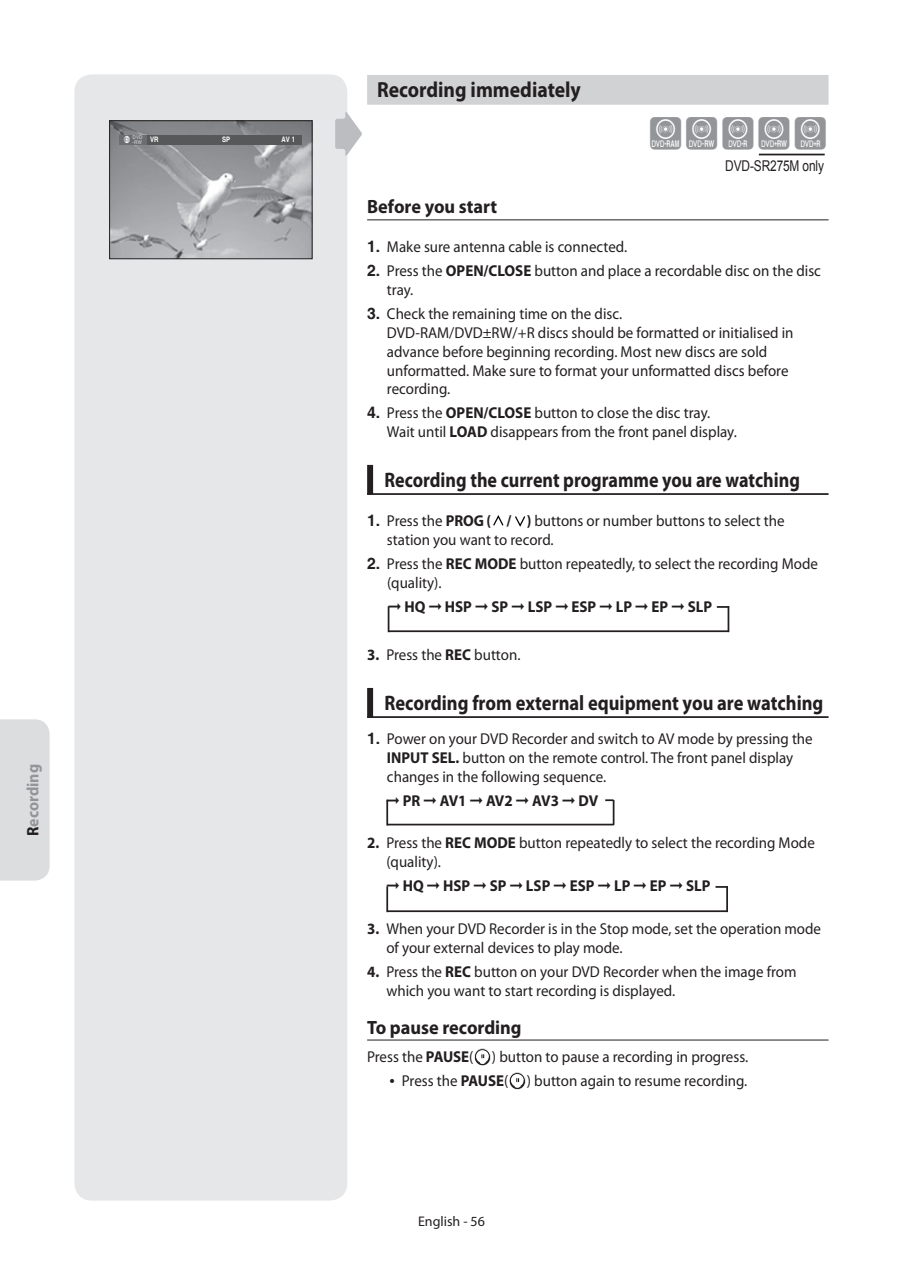
<style>
.page{position:relative;width:903px;height:1275px;background:#fff}
.page>*{position:absolute;margin:0;border:0;box-sizing:border-box;transform-origin:0 0}
.t1{font:700 21.88px "Myriad Pro";color:#231f20;scale:.9 1}
.t2{font:700 21px "Myriad Pro";color:#231f20;scale:.88 1}
.t3{font:700 21px "Myriad Pro";color:#231f20;scale:.86 1}
.t4{font:700 19.25px "Myriad Pro";color:#231f20;scale:.95 1}
.t5{font:19.25px "Myriad Pro";color:#231f20}
.t6{font:700 16.62px "Myriad Pro";color:#939598;scale:.95 1}
.t7{font:15.75px/18.9px "Myriad Pro";color:#231f20;scale:.95 1}
.t8{font:700 15.75px "Myriad Pro";color:#231f20;scale:.95 1}
.t9{font:14.88px "Arial";letter-spacing:-.01em;color:#231f20;scale:.8 1}
.t10{font:14px "Myriad Pro";color:#231f20}
.t11{font:700 7.52px "Helvetica";color:#fff;scale:.8 1}
.t12{font:700 5.25px/4.4px "Helvetica";color:#bcbdc0;scale:.9 1}
.s1{color:#231f20}
.s2{font-family:"Helvetica";font-weight:700}
.s3{font-weight:700}
</style>
<div class="page">
<div style="left:0;top:719px;width:50px;height:162px;background:#dcdddf"></div>
<div style="left:74px;top:74px;width:273px;height:1126px;background:#e6e7e9;border-radius:17px"></div>
<div style="left:367px;top:75px;width:461px;height:30px;background:#d1d2d4"></div>
<hr style="left:367px;top:219px;width:461px;height:1px;background:#231f20">
<div style="left:367px;top:465px;width:6px;height:30px;background:#231f20"></div>
<hr style="left:367px;top:493px;width:461px;height:2px;background:#231f20">
<div style="left:367px;top:688px;width:6px;height:30px;background:#231f20"></div>
<hr style="left:367px;top:716px;width:461px;height:2px;background:#231f20">
<hr style="left:367px;top:1040px;width:461px;height:1px;background:#231f20">
<svg style="left:493px;top:515px;width:11px;height:11px"></svg>
<svg style="left:515px;top:516px;width:10px;height:11px"></svg>
<svg style="left:474px;top:1048px;width:17px;height:17px"></svg>
<svg style="left:475px;top:1049px;width:15px;height:16px"></svg>
<svg style="left:509px;top:1072px;width:17px;height:17px"></svg>
<svg style="left:510px;top:1073px;width:14px;height:16px"></svg>
<svg style="left:335px;top:112px;width:27px;height:44px"></svg>
<svg style="left:717px;top:606px;width:10px;height:2px"></svg>
<hr style="left:388px;top:630px;width:341px;height:2px;background:#231f20">
<svg style="left:388px;top:606px;width:1px;height:24px"></svg>
<hr style="left:727px;top:606px;width:2px;height:26px;background:#231f20">
<hr style="left:387px;top:824px;width:227px;height:1px;background:#231f20">
<hr style="left:386px;top:800px;width:2px;height:25px;background:#231f20">
<svg style="left:605px;top:799px;width:9px;height:25px"></svg>
<svg style="left:715px;top:886px;width:11px;height:2px"></svg>
<hr style="left:387px;top:910px;width:341px;height:2px;background:#231f20">
<hr style="left:386px;top:886px;width:2px;height:26px;background:#231f20">
<hr style="left:726px;top:886px;width:2px;height:26px;background:#231f20">
<hr style="left:759px;top:154px;width:66px;height:1px;background:#231f20">
<img style="left:111px;top:122px;width:200px;height:135px">
<div style="left:109px;top:120px;width:204px;height:139px;border:1px solid #231f20"></div>
<div style="left:120px;top:135px;width:182px;height:9px;background:#57585a"></div>
<div style="left:120px;top:135px;width:27px;height:9px;background:#6c6d70"></div>
<svg style="left:123px;top:136px;width:7px;height:7px"></svg>
<p class="t6" style="left:26px;top:836px;width:77px;rotate:-90deg"><span class="s1">R</span>ecording</p>
<p class="t12" style="left:133px;top:135px;width:30px">DVD<br>-RW <sup>VR</sup></p>
<p class="t11" style="left:222px;top:135px;width:12px">SP</p>
<p class="t11" style="left:282px;top:135px;width:18px">AV 1</p>
<h1 class="t1" style="left:377px;top:82px;width:228px">Recording immediately</h1>
<p class="t9" style="left:725px;top:158px;width:125px">DVD-SR275M only</p>
<p class="t4" style="left:367px;top:200px;width:138px">Before you start</p>
<p class="t7" style="left:367px;top:239px;width:275px"><span class="s2">1.</span> Make sure antenna cable is connected.</p>
<p class="t7" style="left:387px;top:263px;width:458px;text-indent:-20px"><span class="s2">2.</span> Press the <span class="s3">OPEN/CLOSE</span> button and place a recordable disc on the disc tray.</p>
<p class="t7" style="left:387px;top:305px;width:429px;text-indent:-20px"><span class="s2">3.</span> Check the remaining time on the disc.<br>DVD-RAM/DVD±RW/+R discs should be formatted or initialised in advance before beginning recording. Most new discs are sold unformatted. Make sure to format your unformatted discs before recording.</p>
<p class="t7" style="left:387px;top:405px;width:370px;text-indent:-20px"><span class="s2">4.</span> Press the <span class="s3">OPEN/CLOSE</span> button to close the disc tray.<br>Wait until <span class="s3">LOAD</span> disappears from the front panel display.</p>
<h2 class="t3" style="left:384px;top:472px;width:484px">Recording the current programme you are watching</h2>
<p class="t7" style="left:387px;top:513px;width:420px;text-indent:-20px"><span class="s2">1.</span> Press the <span class="s3">PROG ( / )</span> buttons or number buttons to select the station you want to record.</p>
<p class="t7" style="left:387px;top:555px;width:455px;text-indent:-20px"><span class="s2">2.</span> Press the <span class="s3">REC MODE</span> button repeatedly, to select the recording Mode (quality).</p>
<p class="t8" style="left:388px;top:600px;width:343px">➞HQ➞ HSP➞SP➞LSP➞ ESP➞LP➞EP➞SLP</p>
<p class="t7" style="left:367px;top:647px;width:163px"><span class="s3">3.</span> Press the <span class="s3">REC</span> button.</p>
<h2 class="t2" style="left:384px;top:695px;width:500px">Recording from external equipment you are watching</h2>
<p class="t7" style="left:387px;top:731px;width:450px;text-indent:-20px"><span class="s2">1.</span> Power on your DVD Recorder and switch to AV mode by pressing the<br><span class="s3">INPUT SEL.</span> button on the remote control. The front panel display changes in the following sequence.</p>
<p class="t8" style="left:386px;top:794px;width:225px">➞PR➞AV1➞AV2➞AV3➞DV</p>
<p class="t7" style="left:386px;top:835px;width:452px;text-indent:-19px"><span class="s3">2.</span> Press the <span class="s3">REC MODE</span> button repeatedly to select the recording Mode (quality).</p>
<p class="t8" style="left:386px;top:880px;width:343px">➞HQ➞ HSP➞SP➞LSP➞ ESP➞LP➞EP➞SLP</p>
<p class="t7" style="left:386px;top:920px;width:459px;text-indent:-19px"><span class="s3">3.</span> When your DVD Recorder is in the Stop mode, set the operation mode of your external devices to play mode.</p>
<p class="t7" style="left:386px;top:963px;width:433px;text-indent:-19px"><span class="s3">4.</span> Press the <span class="s3">REC</span> button on your DVD Recorder when the image from which you want to start recording is displayed.</p>
<p class="t4" style="left:367px;top:1020px;width:164px">To pause recording</p>
<p class="t7" style="left:367px;top:1046px;width:403px;line-height:23.8px;text-align:right">Press the <span class="s3">PAUSE</span>( ) button to pause a recording in progress.<br>Press the <span class="s3">PAUSE</span>( ) button again to resume recording.</p>
<p class="t5" style="left:389px;top:1072px;width:7px">•</p>
<p class="t10" style="left:418px;top:1216px;width:68px">English - 56</p>
</div>
